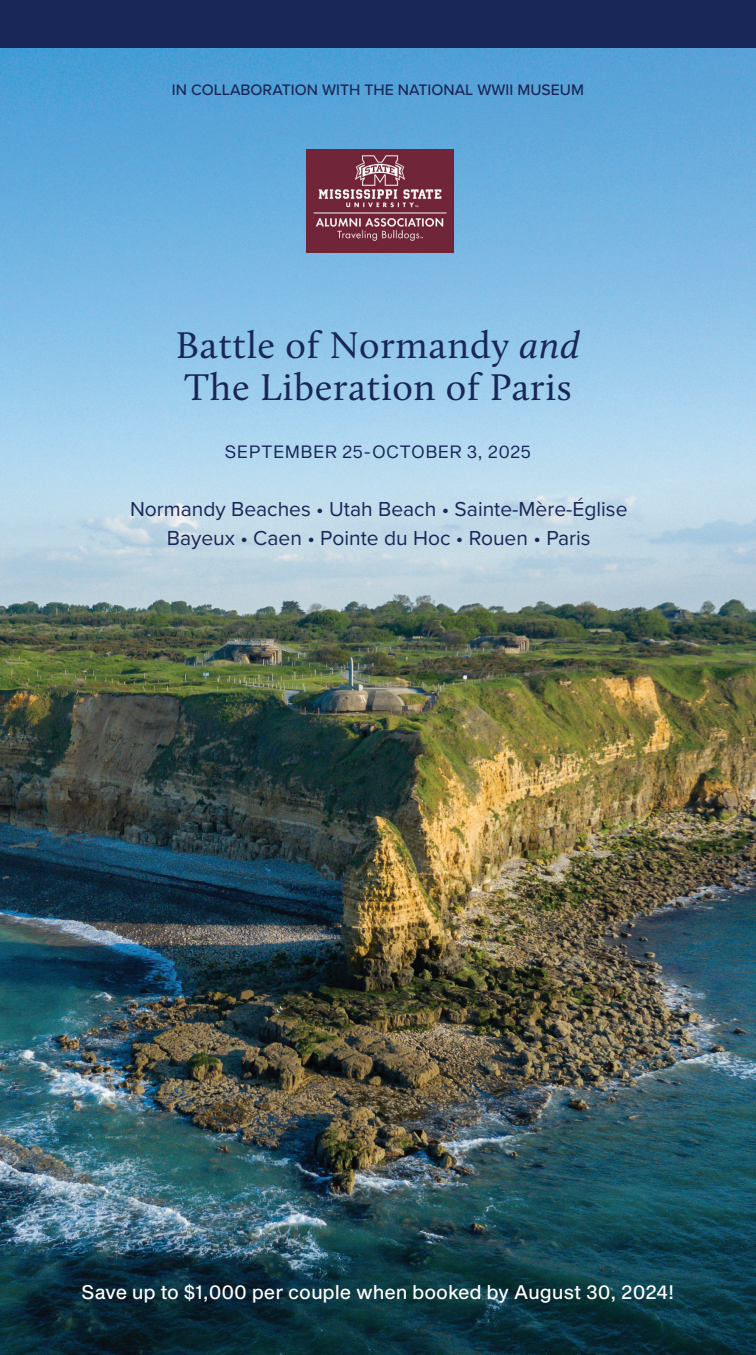
<style>
.page{position:relative;width:756px;height:1355px;background:#fff}
.page>*{position:absolute;margin:0;border:0;box-sizing:border-box;transform-origin:0 0}
.t1{font:38.5px/42px "Calluna";letter-spacing:.02em;color:#182757}
.t2{font:21px/29.8px "Proxima Nova";color:#182757;text-align:center}
.t3{font:19.25px "Sequel Sans";letter-spacing:-.005em;color:#fff}
.t4{font:17.5px "Sequel Sans";letter-spacing:.02em;color:#182757}
.t5{font:500 15.75px "Proxima Nova";color:#182757}
.s1{font-style:italic}
</style>
<div class="page">
<img style="left:0;top:47px;width:756px;height:1307px">
<div style="left:0;top:0;width:756px;height:47px;background:#182757"></div>
<img style="left:307px;top:149px;width:146px;height:104px">
<p class="t5" style="left:172px;top:78px;width:414px">IN COLLABORATION WITH THE NATIONAL WWII MUSEUM</p>
<p class="t1" style="left:176px;top:324px;width:406px">Battle of Normandy <span class="s1">and<br></span>The Liberation of Paris</p>
<p class="t4" style="left:225px;top:439px;width:308px">SEPTEMBER 25-OCTOBER 3, 2025</p>
<p class="t2" style="left:130px;top:493px;width:499px">Normandy Beaches • Utah Beach • Sainte-Mère-Église<br>Bayeux • Caen • Pointe du Hoc • Rouen • Paris</p>
<p class="t3" style="left:82px;top:1278px;width:594px">Save up to $1,000 per couple when booked by August 30, 2024!</p>
</div>
